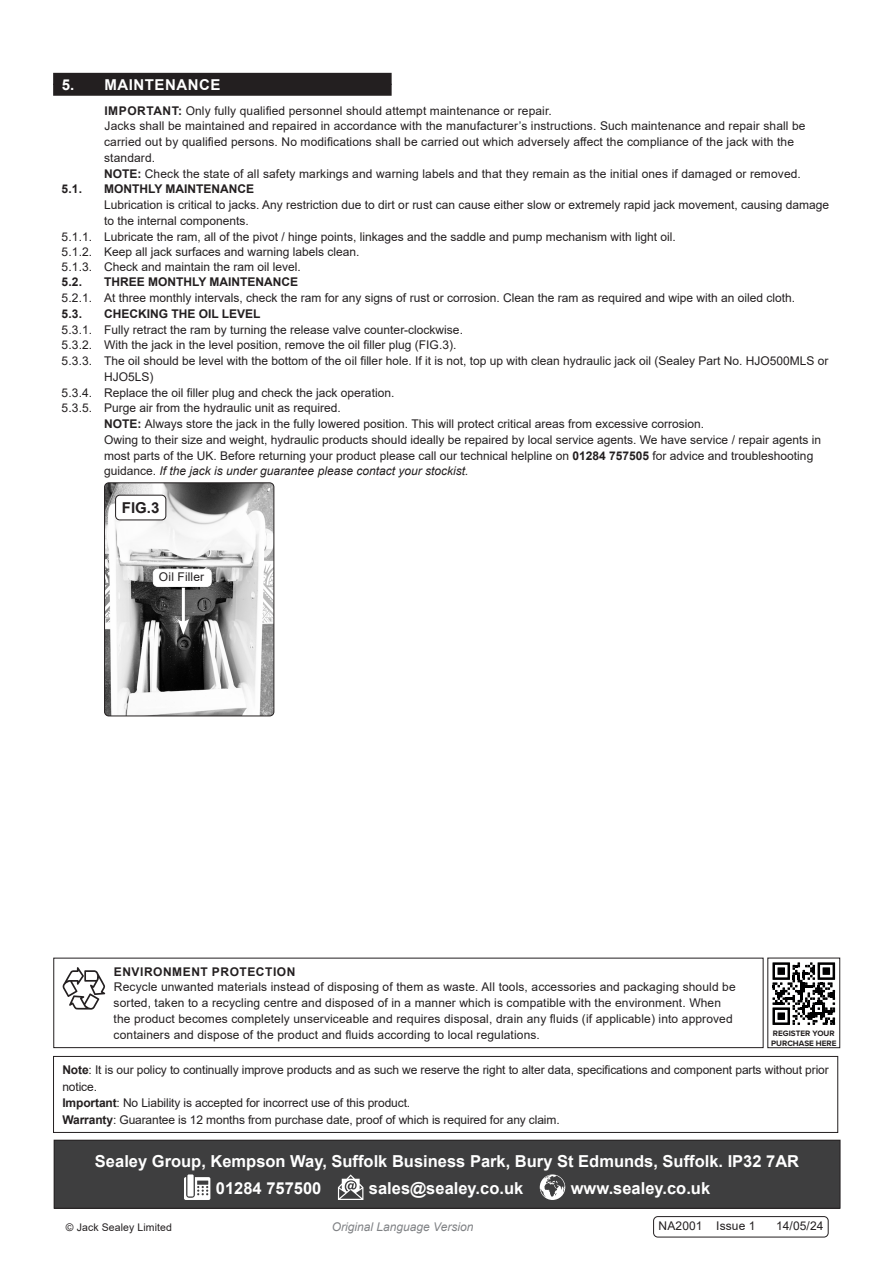
<style>
.page{position:relative;width:893px;height:1263px;background:#fff}
.page>*{position:absolute;margin:0;border:0;box-sizing:border-box;transform-origin:0 0}
.Footer_Contact_Information{font:700 16.5px "Arial";color:#fff}
.t1{font:700 15px "Arial";letter-spacing:.035em;color:#fff}
.t2{font:700 15px "Arial";color:#231f20}
.Body{font:12px/15.8px "Arial";color:#231f20}
.Body__Tabbed{font:12px/15.8px "Arial";color:#231f20}
.Important_Notification_Body{font:12px/16.5px "Arial";letter-spacing:-.01em;color:#231f20}
.Body-2{font:700 12px "Arial";color:#231f20}
.t3{font:italic 12px "Arial";color:#808285}
.Body-3{font:700 12px "Arial";letter-spacing:.045em;color:#231f20}
.Body__Footer{font:12px "Arial";letter-spacing:.01em;color:#231f20}
.Body__Justified__7pt{font:10.5px "Arial";letter-spacing:.01em;color:#231f20}
.t4{font:700 8.1px/9.4px "Proxima Nova";color:#231f20}
.s1{font-weight:700}
.s2{font-style:italic}
</style>
<div class="page">
<div style="left:53px;top:84px;width:339px;height:12px;background:#231f20"></div>
<div style="left:53px;top:73px;width:339px;height:12px;background:#231f20"></div>
<div style="left:54px;top:1140px;width:786px;height:68px;background:#3e3e3f"></div>
<svg style="left:184px;top:1177px;width:26px;height:23px"></svg>
<div style="left:187px;top:1174px;width:7px;height:22px;background:#fff"></div>
<svg style="left:338px;top:1174px;width:25px;height:26px"></svg>
<svg style="left:540px;top:1174px;width:25px;height:26px"></svg>
<div style="left:54px;top:1140px;width:786px;height:68px;border:1px solid #231f20"></div>
<div style="left:53px;top:958px;width:710px;height:90px;border:1px solid #231f20"></div>
<svg style="left:63px;top:967px;width:42px;height:43px"></svg>
<svg style="left:772px;top:962px;width:64px;height:63px"></svg>
<div style="left:767px;top:958px;width:73px;height:90px;border:1px solid #231f20"></div>
<div style="left:53px;top:1056px;width:785px;height:77px;border:1px solid #231f20"></div>
<div style="left:653px;top:1216px;width:175px;height:21px;border:1px solid #231f20;border-radius:4px"></div>
<img style="left:105px;top:484px;width:169px;height:232px">
<div style="left:104px;top:482px;width:170px;height:234px;border:1px solid #231f20;border-radius:4px"></div>
<div style="left:116px;top:495px;width:50px;height:25px;background:#fff;border-radius:4px"></div>
<div style="left:115px;top:495px;width:51px;height:25px;border:1px solid #231f20;border-radius:4px"></div>
<div style="left:153px;top:569px;width:58px;height:17px;background:#fff;border-radius:4px"></div>
<div style="left:153px;top:569px;width:59px;height:18px;border:1px solid #fff;border-radius:4px"></div>
<hr style="left:182px;top:588px;width:3px;height:36px;background:#fff">
<svg style="left:178px;top:619px;width:11px;height:16px"></svg>
<p class="t1" style="left:62px;top:74px;width:160px">5. MAINTENANCE</p>
<p class="Body__Tabbed" style="left:104px;top:102px;width:449px"><span class="s1">IMPORTANT:</span> Only fully qualified personnel should attempt maintenance or repair.</p>
<p class="Body__Tabbed" style="left:104px;top:118px;width:703px">Jacks shall be maintained and repaired in accordance with the manufacturer’s instructions. Such maintenance and repair shall be carried out by qualified persons. No modifications shall be carried out which adversely affect the compliance of the jack with the standard.</p>
<p class="Body__Tabbed" style="left:104px;top:165px;width:698px"><span class="s1">NOTE:</span> Check the state of all safety markings and warning labels and that they remain as the initial ones if damaged or removed.</p>
<p class="Body-2" style="left:62px;top:181px;width:22px">5.1.</p>
<p class="Body-2" style="left:104px;top:181px;width:152px">MONTHLY MAINTENANCE</p>
<p class="Body__Tabbed" style="left:104px;top:197px;width:726px">Lubrication is critical to jacks. Any restriction due to dirt or rust can cause either slow or extremely rapid jack movement, causing damage to the internal components.</p>
<p class="Body" style="left:62px;top:228px;width:616px">5.1.1. Lubricate the ram, all of the pivot / hinge points, linkages and the saddle and pump mechanism with light oil.</p>
<p class="Body" style="left:62px;top:243px;width:299px">5.1.2. Keep all jack surfaces and warning labels clean.</p>
<p class="Body" style="left:62px;top:258px;width:241px">5.1.3. Check and maintain the ram oil level.</p>
<p class="Body-2" style="left:62px;top:274px;width:22px">5.2.</p>
<p class="Body-2" style="left:104px;top:274px;width:196px">THREE MONTHLY MAINTENANCE</p>
<p class="Body" style="left:62px;top:290px;width:735px">5.2.1. At three monthly intervals, check the ram for any signs of rust or corrosion. Clean the ram as required and wipe with an oiled cloth.</p>
<p class="Body-2" style="left:62px;top:305px;width:22px">5.3.</p>
<p class="Body-2" style="left:104px;top:305px;width:158px">CHECKING THE OIL LEVEL</p>
<p class="Body" style="left:62px;top:321px;width:403px">5.3.1. Fully retract the ram by turning the release valve counter-clockwise.</p>
<p class="Body" style="left:62px;top:337px;width:396px">5.3.2. With the jack in the level position, remove the oil filler plug (FIG.3).</p>
<p class="Body" style="left:104px;top:353px;width:726px;text-indent:-43px">5.3.3. The oil should be level with the bottom of the oil filler hole. If it is not, top up with clean hydraulic jack oil (Sealey Part No. HJO500MLS or<br>HJO5LS)</p>
<p class="Body" style="left:62px;top:384px;width:334px">5.3.4. Replace the oil filler plug and check the jack operation.</p>
<p class="Body" style="left:62px;top:400px;width:281px">5.3.5. Purge air from the hydraulic unit as required.</p>
<p class="Body__Tabbed" style="left:104px;top:416px;width:601px"><span class="s1">NOTE:</span> Always store the jack in the fully lowered position. This will protect critical areas from excessive corrosion.</p>
<p class="Body__Tabbed" style="left:104px;top:432px;width:718px">Owing to their size and weight, hydraulic products should ideally be repaired by local service agents. We have service / repair agents in most parts of the UK. Before returning your product please call our technical helpline on <span class="s1">01284 757505</span> for advice and troubleshooting guidance. <span class="s2">If the jack is under guarantee please contact your stockist.</span></p>
<p class="t2" style="left:122px;top:497px;width:39px">FIG.3</p>
<p class="Body" style="left:159px;top:569px;width:47px">Oil Filler</p>
<p class="Body-3" style="left:114px;top:963px;width:183px">ENVIRONMENT PROTECTION</p>
<p class="Body" style="left:114px;top:979px;width:624px">Recycle unwanted materials instead of disposing of them as waste. All tools, accessories and packaging should be sorted, taken to a recycling centre and disposed of in a manner which is compatible with the environment. When the product becomes completely unserviceable and requires disposal, drain any fluids (if applicable) into approved containers and dispose of the product and fluids according to local regulations.</p>
<p class="t4" style="left:771px;top:1029px;width:67px">REGISTER YOUR<br>PURCHASE HERE</p>
<p class="Important_Notification_Body" style="left:62px;top:1061px;width:768px"><span class="s1">Note</span>: It is our policy to continually improve products and as such we reserve the right to alter data, specifications and component parts without prior notice.</p>
<p class="Important_Notification_Body" style="left:62px;top:1094px;width:349px"><span class="s1">Important</span>: No Liability is accepted for incorrect use of this product.</p>
<p class="Important_Notification_Body" style="left:62px;top:1111px;width:499px"><span class="s1">Warranty</span>: Guarantee is 12 months from purchase date, proof of which is required for any claim.</p>
<p class="Footer_Contact_Information" style="left:95px;top:1149px;width:706px">Sealey Group, Kempson Way, Suffolk Business Park, Bury St Edmunds, Suffolk. IP32 7AR</p>
<p class="Footer_Contact_Information" style="left:216px;top:1176px;width:107px">01284 757500</p>
<p class="Footer_Contact_Information" style="left:369px;top:1176px;width:156px">sales@sealey.co.uk</p>
<p class="Footer_Contact_Information" style="left:571px;top:1176px;width:141px">www.sealey.co.uk</p>
<p class="Body__Justified__7pt" style="left:66px;top:1220px;width:108px">© Jack Sealey Limited</p>
<p class="t3" style="left:332px;top:1219px;width:143px">Original Language Version</p>
<p class="Body__Footer" style="left:658px;top:1217px;width:99px">NA2001 Issue 1</p>
<p class="Body__Footer" style="left:776px;top:1217px;width:49px">14/05/24</p>
</div>
